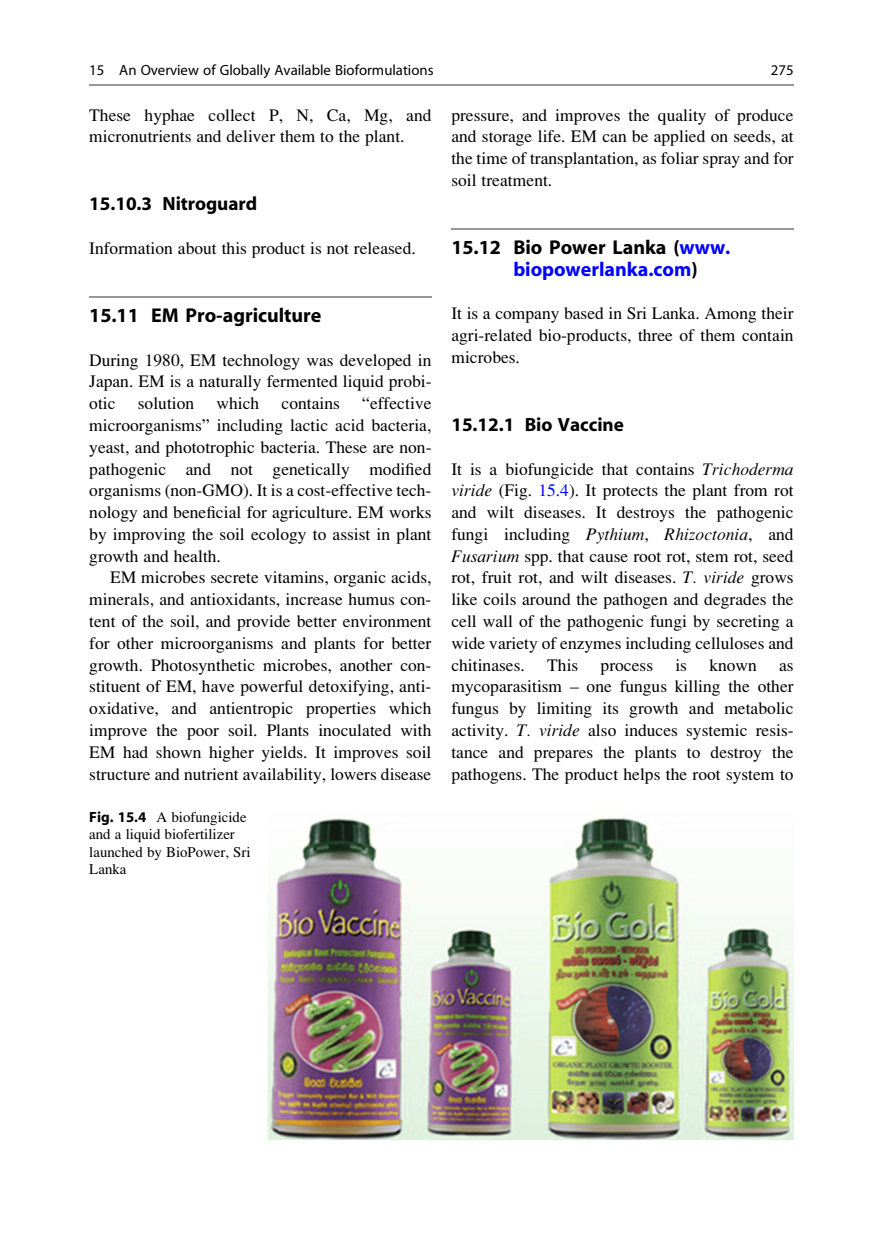
<style>
.page{position:relative;width:883px;height:1260px;background:#fff}
.page>*{position:absolute;margin:0;border:0;box-sizing:border-box;transform-origin:0 0}
.t1{font:20.12px/21.9px "Jrqkgn Nqqdfq Ftcfpc Adv P4 A07 FF";color:#00f}
.t2{font:20.12px "Jrqkgn Nqqdfq Ftcfpc Adv P4 A07 FF";color:#000}
.t3{font:19.25px "Jrqkgn Nqqdfq Ftcfpc Adv P4 A07 FF";color:#000}
.t4{font:17.5px/21.9px "Pwrxbw Bxnmfm Lbjshr Adv P6975";color:#000;text-align:justify}
.t5{font:14.88px/17.5px "Pwrxbw Bxnmfm Lbjshr Adv P6975";color:#000}
.t6{font:14.88px "Srntvw Yvykwf Wnynmx Adv P49 E930";color:#000}
.s1{font-family:"Jrqkgn Nqqdfq Ftcfpc Adv P4 A07 FF"}
.s2{color:#000}
.s3{font-family:"Nrdqqj Prbhhb Dvyjps Adv P696 A"}
.s4{color:#00f}
</style>
<div class="page">
<hr style="left:89px;top:296px;width:343px;height:2px;background:#989898">
<hr style="left:451px;top:228px;width:343px;height:2px;background:#989898">
<img style="left:268px;top:818px;width:526px;height:322px">
<hr style="left:89px;top:84px;width:705px;height:2px;background:#989898">
<p class="t6" style="left:89px;top:64px;width:346px">15 An Overview of Globally Available Bioformulations</p>
<p class="t6" style="left:771px;top:64px;width:24px">275</p>
<p class="t4" style="left:89px;top:106px;width:344px">These hyphae collect P, N, Ca, Mg, and micronutrients and deliver them to the plant.</p>
<p class="t3" style="left:89px;top:197px;width:169px">15.10.3 Nitroguard</p>
<p class="t4" style="left:89px;top:239px;width:328px">Information about this product is not released.</p>
<p class="t2" style="left:89px;top:308px;width:234px">15.11 EM Pro-agriculture</p>
<p class="t4" style="left:89px;top:351px;width:344px">During 1980, EM technology was developed in Japan. EM is a naturally fermented liquid probi&shy;otic</p>
<p class="t4" style="left:89px;top:394px;width:344px;text-indent:273px">“effective microorganisms” including lactic acid bacteria, yeast, and phototrophic bacteria. These are non&shy;pathogenic and not genetically modified organisms (non-GMO). It is a cost-effective tech&shy;nology and beneficial for agriculture. EM works by improving the soil ecology to assist in plant growth and health.</p>
<p class="t4" style="left:89px;top:568px;width:344px;text-indent:21px">EM microbes secrete vitamins, organic acids, minerals, and antioxidants, increase humus con&shy;tent of the soil, and provide better environment for other microorganisms and plants for better growth. Photosynthetic microbes, another con&shy;stituent of EM, have powerful detoxifying, anti&shy;oxidative, and antientropic properties which improve the poor soil. Plants inoculated with EM had shown higher yields. It improves soil structure and nutrient availability, lowers disease</p>
<p class="t4" style="left:138px;top:394px;width:58px">solution</p>
<p class="t4" style="left:217px;top:394px;width:44px">which</p>
<p class="t4" style="left:282px;top:394px;width:60px">contains</p>
<p class="t5" style="left:89px;top:810px;width:163px"><span class="s1">Fig. 15.4</span> A biofungicide and a liquid biofertilizer launched by BioPower, Sri<br>Lanka</p>
<p class="t4" style="left:451px;top:106px;width:344px">pressure, and improves the quality of produce and storage life. EM can be applied on seeds, at the time of transplantation, as foliar spray and for soil treatment.</p>
<p class="t1" style="left:513px;top:238px;width:219px;text-indent:-62px"><span class="s2">15.12 Bio Power Lanka (</span>www. biopowerlanka.com<span class="s2">)</span></p>
<p class="t4" style="left:451px;top:304px;width:344px">It is a company based in Sri Lanka. Among their agri-related bio-products, three of them contain microbes.</p>
<p class="t3" style="left:451px;top:417px;width:174px">15.12.1 Bio Vaccine</p>
<p class="t4" style="left:451px;top:460px;width:344px">It is a biofungicide that contains <span class="s3">Trichoderma viride</span> (Fig. <span class="s4">15.4</span>). It protects the plant from rot and wilt diseases. It destroys the pathogenic fungi including <span class="s3">Pythium</span>, <span class="s3">Rhizoctonia</span>, and <span class="s3">Fusarium</span> spp. that cause root rot, stem rot, seed rot, fruit rot, and wilt diseases. <span class="s3">T. viride</span> grows like coils around the pathogen and degrades the cell wall of the pathogenic fungi by secreting a wide variety of enzymes including celluloses and chitinases.</p>
<p class="t4" style="left:547px;top:656px;width:33px">This</p>
<p class="t4" style="left:601px;top:656px;width:54px">process</p>
<p class="t4" style="left:675px;top:656px;width:13px">is</p>
<p class="t4" style="left:709px;top:656px;width:49px">known</p>
<p class="t4" style="left:451px;top:656px;width:344px;text-indent:328px">as mycoparasitism – one fungus killing the other fungus by limiting its growth and metabolic activity. <span class="s3">T. viride</span> also induces systemic resis&shy;tance and prepares the plants to destroy the pathogens. The product helps the root system to</p>
</div>
